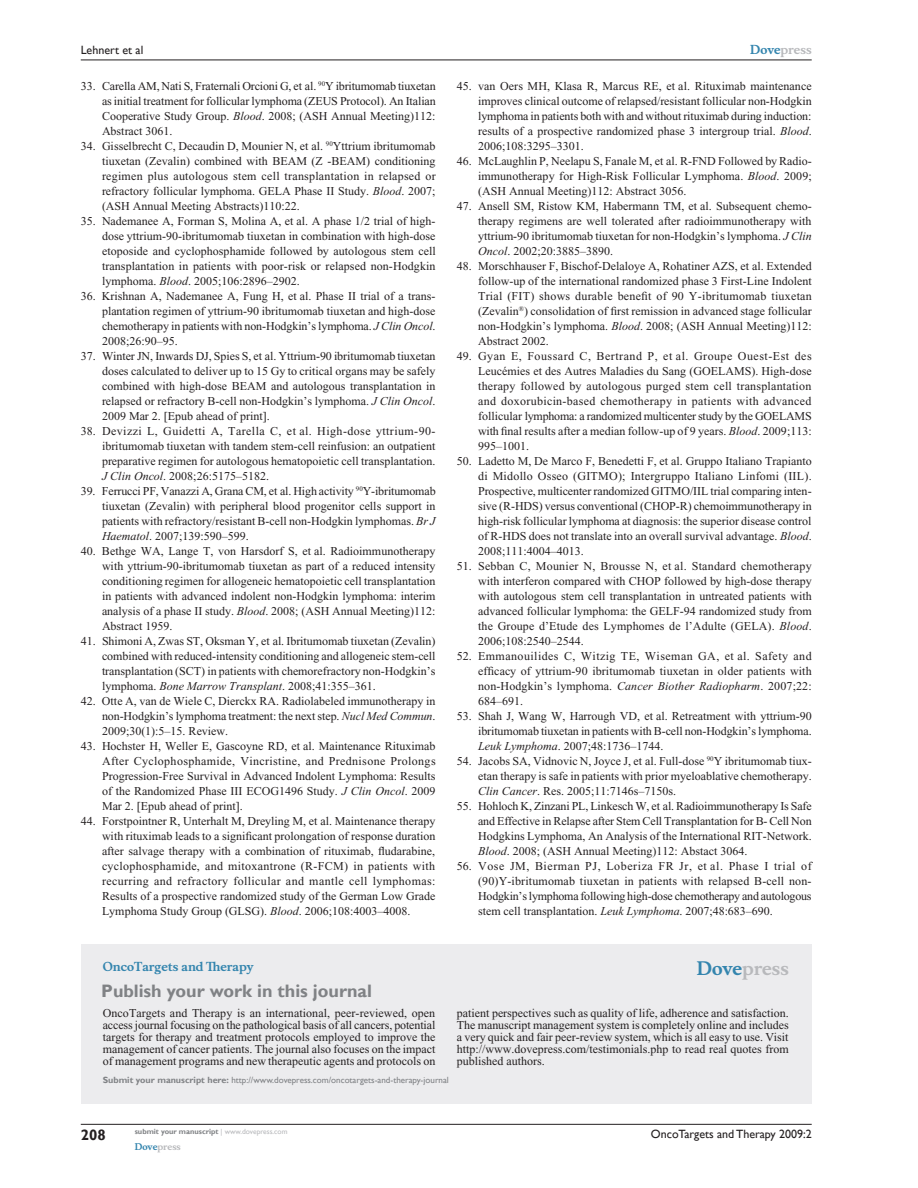
<style>
.page{position:relative;width:918px;height:1188px;background:#fff}
.page>*{position:absolute;margin:0;border:0;box-sizing:border-box;transform-origin:0 0}
.t1{font:700 18px "Gill Sans";color:#808285}
.t2{font:700 18px "Musee";color:#b8b9bc}
.t3{font:700 15px "Gill Sans";color:#231f20}
.t4{font:12px/15px "Times New Roman";color:#231f20;text-align:justify}
.t5{font:12px "Gill Sans";color:#231f20}
.t6{font:700 12px "Musee";color:#3485ae}
.t7{font:700 12px "Musee";color:#b8b9bc}
.t8{font:9px "Gill Sans";color:#808285}
.t9{font:700 9px "Musee";color:#b8b9bc}
.t10{font:700 7.5px "Gill Sans";color:#808285}
.s1{color:#3485ae}
.s2{font-style:italic}
.s3{font-weight:700}
.s4{font-weight:400;color:#b8b9bc}
</style>
<div class="page">
<div style="left:81px;top:944px;width:731px;height:159px;background:#ececee"></div>
<hr style="left:81px;top:1124px;width:731px;height:1px;background:#231f20">
<hr style="left:81px;top:60px;width:731px;height:1px;background:#231f20">
<p class="t5" style="left:81px;top:43px;width:64px">Lehnert et al</p>
<p class="t7" style="left:750px;top:43px;width:63px"><span class="s1">Dove</span>press</p>
<p class="t4" style="left:102px;top:79px;width:335px;text-indent:-21px">33. Carella AM, Nati S, Fraternali Orcioni G, et al. <sup>90</sup>Y ibritumomab tiuxetan as initial treatment for follicular lymphoma (ZEUS Protocol). An Italian Cooperative Study Group. <span class="s2">Blood</span>. 2008; (ASH Annual Meeting)112:<br>Abstract 3061.</p>
<p class="t4" style="left:102px;top:139px;width:335px;text-indent:-21px">34. Gisselbrecht C, Decaudin D, Mounier N, et al. <sup>90</sup>Yttrium ibritumomab tiuxetan (Zevalin) combined with BEAM (Z -BEAM) conditioning regimen plus autologous stem cell transplantation in relapsed or refractory follicular lymphoma. GELA Phase II Study. <span class="s2">Blood</span>. 2007; (ASH Annual Meeting Abstracts)110:22.</p>
<p class="t4" style="left:102px;top:214px;width:335px;text-indent:-21px">35. Nademanee A, Forman S, Molina A, et al. A phase 1/2 trial of high&shy;dose yttrium-90-ibritumomab tiuxetan in combination with high-dose etoposide and cyclophosphamide followed by autologous stem cell transplantation in patients with poor-risk or relapsed non-Hodgkin lymphoma. <span class="s2">Blood</span>. 2005;106:2896–2902.</p>
<p class="t4" style="left:102px;top:289px;width:335px;text-indent:-21px">36. Krishnan A, Nademanee A, Fung H, et al. Phase II trial of a trans&shy;plantation regimen of yttrium-90 ibritumomab tiuxetan and high-dose chemotherapy in patients with non-Hodgkin’s lymphoma. <span class="s2">J Clin Oncol</span>.<br>2008;26:90–95.</p>
<p class="t4" style="left:102px;top:349px;width:335px;text-indent:-21px">37. Winter JN, Inwards DJ, Spies S, et al. Yttrium-90 ibritumomab tiuxetan doses calculated to deliver up to 15 Gy to critical organs may be safely combined with high-dose BEAM and autologous transplantation in relapsed or refractory B-cell non-Hodgkin’s lymphoma. <span class="s2">J Clin Oncol</span>.<br>2009 Mar 2. [Epub ahead of print].</p>
<p class="t4" style="left:102px;top:424px;width:335px;text-indent:-21px">38. Devizzi L, Guidetti A, Tarella C, et al. High-dose yttrium-90- ibritumomab tiuxetan with tandem stem-cell reinfusion: an outpatient preparative regimen for autologous hematopoietic cell transplantation.<br><span class="s2">J Clin Oncol</span>. 2008;26:5175–5182.</p>
<p class="t4" style="left:102px;top:484px;width:335px;text-indent:-21px">39. Ferrucci PF, Vanazzi A, Grana CM, et al. High activity <sup>90</sup>Y-ibritumomab tiuxetan (Zevalin) with peripheral blood progenitor cells support in patients with refractory/resistant B-cell non-Hodgkin lymphomas. <span class="s2">Br J Haematol</span>. 2007;139:590–599.</p>
<p class="t4" style="left:102px;top:544px;width:335px;text-indent:-21px">40. Bethge WA, Lange T, von Harsdorf S, et al. Radioimmunotherapy with yttrium-90-ibritumomab tiuxetan as part of a reduced intensity conditioning regimen for allogeneic hematopoietic cell transplantation in patients with advanced indolent non-Hodgkin lymphoma: interim analysis of a phase II study. <span class="s2">Blood</span>. 2008; (ASH Annual Meeting)112:<br>Abstract 1959.</p>
<p class="t4" style="left:102px;top:634px;width:335px;text-indent:-21px">41. Shimoni A, Zwas ST, Oksman Y, et al. Ibritumomab tiuxetan (Zevalin) combined with reduced-intensity conditioning and allogeneic stem-cell transplantation (SCT) in patients with chemorefractory non-Hodgkin’s lymphoma. <span class="s2">Bone Marrow Transplant</span>. 2008;41:355–361.</p>
<p class="t4" style="left:102px;top:694px;width:335px;text-indent:-21px">42. Otte A, van de Wiele C, Dierckx RA. Radiolabeled immunotherapy in non-Hodgkin’s lymphoma treatment: the next step. <span class="s2">Nucl Med Commun</span>.<br>2009;30(1):5–15. Review.</p>
<p class="t4" style="left:102px;top:739px;width:335px;text-indent:-21px">43. Hochster H, Weller E, Gascoyne RD, et al. Maintenance Rituximab After Cyclophosphamide, Vincristine, and Prednisone Prolongs Progression-Free Survival in Advanced Indolent Lymphoma: Results of the Randomized Phase III ECOG1496 Study. <span class="s2">J Clin Oncol</span>. 2009<br>Mar 2. [Epub ahead of print].</p>
<p class="t4" style="left:102px;top:814px;width:335px;text-indent:-21px">44. Forstpointner R, Unterhalt M, Dreyling M, et al. Maintenance therapy with rituximab leads to a significant prolongation of response duration after salvage therapy with a combination of rituximab, fludarabine, cyclophosphamide, and mitoxantrone (R-FCM) in patients with recurring and refractory follicular and mantle cell lymphomas:<br>Results of a prospective randomized study of the German Low Grade Lymphoma Study Group (GLSG). <span class="s2">Blood</span>. 2006;108:4003–4008.</p>
<p class="t6" style="left:103px;top:959px;width:152px">OncoTargets and Therapy</p>
<h1 class="t1" style="left:101px;top:980px;width:272px">Publish your work in this journal</h1>
<p class="t4" style="left:478px;top:79px;width:335px;text-indent:-21px">45. van Oers MH, Klasa R, Marcus RE, et al. Rituximab maintenance improves clinical outcome of relapsed/resistant follicular non-Hodgkin lymphoma in patients both with and without rituximab during induction: results of a prospective randomized phase 3 intergroup trial. <span class="s2">Blood</span>.<br>2006;108:3295–3301.</p>
<p class="t4" style="left:478px;top:154px;width:335px;text-indent:-21px">46. McLaughlin P, Neelapu S, Fanale M, et al. R-FND Followed by Radio&shy;immunotherapy for High-Risk Follicular Lymphoma. <span class="s2">Blood</span>. 2009; (ASH Annual Meeting)112: Abstract 3056.</p>
<p class="t4" style="left:478px;top:199px;width:335px;text-indent:-21px">47. Ansell SM, Ristow KM, Habermann TM, et al. Subsequent chemo&shy;therapy regimens are well tolerated after radioimmunotherapy with yttrium-90 ibritumomab tiuxetan for non-Hodgkin’s lymphoma. <span class="s2">J Clin Oncol</span>. 2002;20:3885–3890.</p>
<p class="t4" style="left:478px;top:259px;width:335px;text-indent:-21px">48. Morschhauser F, Bischof-Delaloye A, Rohatiner AZS, et al. Extended follow-up of the international randomized phase 3 First-Line Indolent Trial (FIT) shows durable benefit of 90 Y-ibritumomab tiuxetan (Zevalin<sup>®</sup>) consolidation of first remission in advanced stage follicular non-Hodgkin’s lymphoma. <span class="s2">Blood</span>. 2008; (ASH Annual Meeting)112:<br>Abstract 2002.</p>
<p class="t4" style="left:478px;top:349px;width:335px;text-indent:-21px">49. Gyan E, Foussard C, Bertrand P, et al. Groupe Ouest-Est des Leucémies et des Autres Maladies du Sang (GOELAMS). High-dose therapy followed by autologous purged stem cell transplantation and doxorubicin-based chemotherapy in patients with advanced follicular lymphoma: a randomized multicenter study by the GOELAMS with final results after a median follow-up of 9 years. <span class="s2">Blood</span>. 2009;113:<br>995–1001.</p>
<p class="t4" style="left:478px;top:454px;width:335px;text-indent:-21px">50. Ladetto M, De Marco F, Benedetti F, et al. Gruppo Italiano Trapianto di Midollo Osseo (GITMO); Intergruppo Italiano Linfomi (IIL).<br>Prospective, multicenter randomized GITMO/IIL trial comparing inten&shy;sive (R-HDS) versus conventional (CHOP-R) chemoimmunotherapy in high-risk follicular lymphoma at diagnosis: the superior disease control of R-HDS does not translate into an overall survival advantage. <span class="s2">Blood</span>.<br>2008;111:4004–4013.</p>
<p class="t4" style="left:478px;top:559px;width:335px;text-indent:-21px">51. Sebban C, Mounier N, Brousse N, et al. Standard chemotherapy with interferon compared with CHOP followed by high-dose therapy with autologous stem cell transplantation in untreated patients with advanced follicular lymphoma: the GELF-94 randomized study from the Groupe d’Etude des Lymphomes de l’Adulte (GELA). <span class="s2">Blood</span>.<br>2006;108:2540–2544.</p>
<p class="t4" style="left:478px;top:649px;width:335px;text-indent:-21px">52. Emmanouilides C, Witzig TE, Wiseman GA, et al. Safety and efficacy of yttrium-90 ibritumomab tiuxetan in older patients with non-Hodgkin’s lymphoma. <span class="s2">Cancer Biother Radiopharm</span>. 2007;22:<br>684–691.</p>
<p class="t4" style="left:478px;top:709px;width:335px;text-indent:-21px">53. Shah J, Wang W, Harrough VD, et al. Retreatment with yttrium-90 ibritumomab tiuxetan in patients with B-cell non-Hodgkin’s lymphoma.<br><span class="s2">Leuk Lymphoma</span>. 2007;48:1736–1744.</p>
<p class="t4" style="left:478px;top:754px;width:335px;text-indent:-21px">54. Jacobs SA, Vidnovic N, Joyce J, et al. Full-dose <sup>90</sup>Y ibritumomab tiux&shy;etan therapy is safe in patients with prior myeloablative chemotherapy.<br><span class="s2">Clin Cancer</span>. Res. 2005;11:7146s–7150s.</p>
<p class="t4" style="left:478px;top:799px;width:335px;text-indent:-21px">55. Hohloch K, Zinzani PL, Linkesch W, et al. Radioimmunotherapy Is Safe and Effective in Relapse after Stem Cell Transplantation for B- Cell Non Hodgkins Lymphoma, An Analysis of the International RIT-Network.<br><span class="s2">Blood</span>. 2008; (ASH Annual Meeting)112: Abstact 3064.</p>
<p class="t4" style="left:478px;top:859px;width:335px;text-indent:-21px">56. Vose JM, Bierman PJ, Loberiza FR Jr, et al. Phase I trial of (90)Y-ibritumomab tiuxetan in patients with relapsed B-cell non-Hodgkin’s lymphoma following high-dose chemotherapy and autologous stem cell transplantation. <span class="s2">Leuk Lymphoma</span>. 2007;48:683–690.</p>
<h1 class="t2" style="left:697px;top:958px;width:94px"><span class="s1">Dove</span>press</h1>
<p class="t4" style="left:103px;top:1007px;width:334px;line-height:12px">OncoTargets and Therapy is an international, peer-reviewed, open access journal focusing on the pathological basis of all cancers, potential targets for therapy and treatment protocols employed to improve the management of cancer patients. The journal also focuses on the impact of management programs and new therapeutic agents and protocols on</p>
<p class="t4" style="left:457px;top:1007px;width:333px;line-height:12px">patient perspectives such as quality of life, adherence and satisfaction.<br>The manuscript management system is completely online and includes a very quick and fair peer-review system, which is all easy to use. Visit http://www.dovepress.com/testimonials.php to read real quotes from published authors.</p>
<p class="t8" style="left:103px;top:1075px;width:348px"><span class="s3">Submit your manuscript here:</span> http://www.dovepress.com/oncotargets-and-therapy-journal</p>
<p class="t3" style="left:81px;top:1126px;width:26px">208</p>
<p class="t10" style="left:135px;top:1127px;width:154px">submit your manuscript <span class="s4">| www.dovepress.com</span></p>
<p class="t9" style="left:135px;top:1141px;width:48px"><span class="s1">Dove</span>press</p>
<p class="t5" style="left:651px;top:1127px;width:162px">OncoTargets and Therapy 2009:2</p>
</div>
